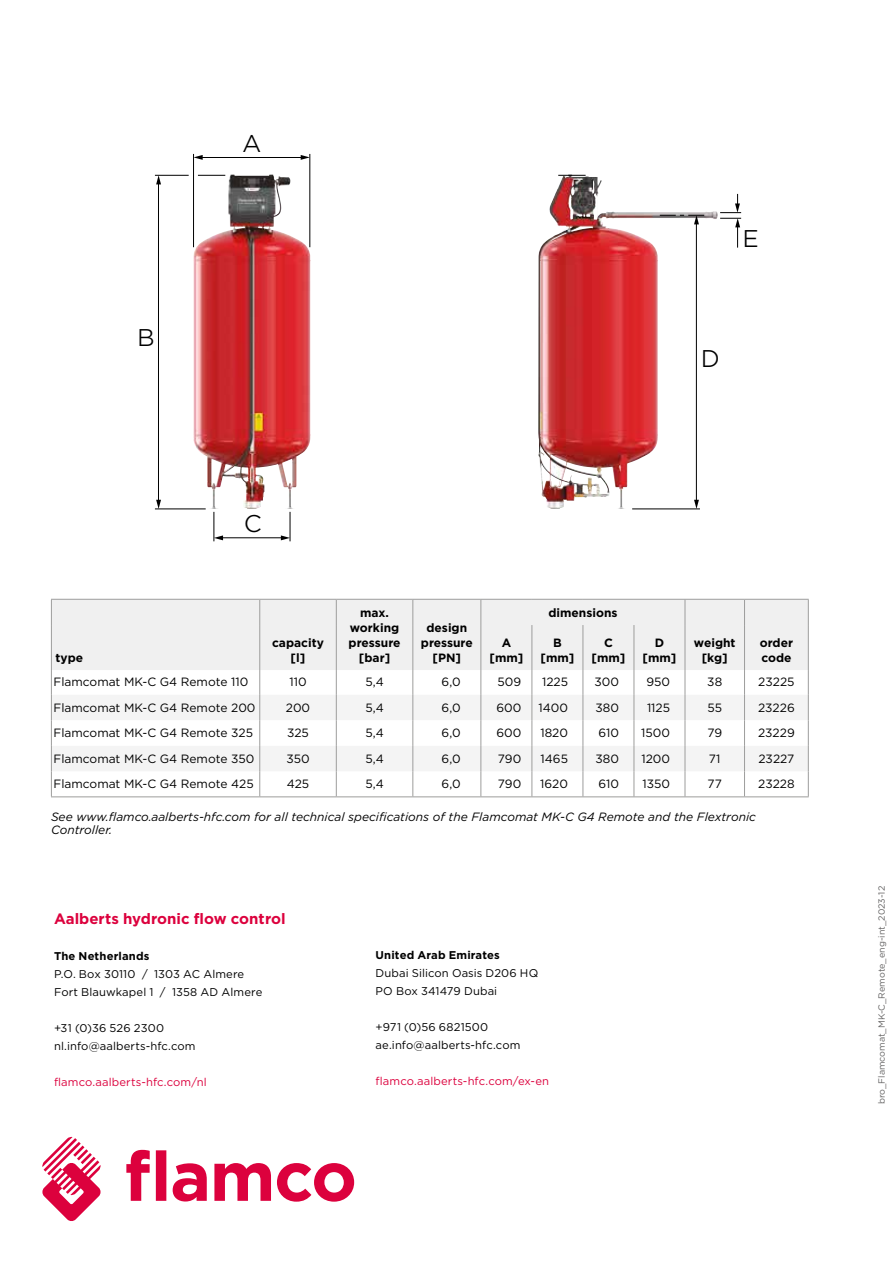
<style>
.page{position:relative;width:893px;height:1263px;background:#fff}
.page>*{position:absolute;margin:0;border:0;box-sizing:border-box;transform-origin:0 0}
.t1{font:23.25px "Gotham Office";color:#000}
.t2{font:700 15px "Gotham";color:#dc013d}
.t3{font:12px "Gotham";color:#000}
.t4{font:italic 12px/13.5px "Gotham";color:#000}
.t5{font:700 12px/15px "Gotham";color:#000;text-align:center}
.t6{font:11.25px/18px "Gotham";letter-spacing:.01em;color:#000}
.t7{font:11.25px "Gotham";letter-spacing:.01em;color:#dc013d}
.t8{font:700 11.25px "Gotham";letter-spacing:.01em;color:#000}
.t9{font:9px "Gotham";color:#646363}
</style>
<div class="page">
<div style="left:52px;top:600px;width:756px;height:70px;background:#f0f0f0"></div>
<hr style="left:51px;top:599px;width:209px;height:1px;background:#9d9d9c">
<svg style="left:51px;top:600px;width:1px;height:25px"></svg>
<hr style="left:260px;top:599px;width:76px;height:1px;background:#9d9d9c">
<svg style="left:259px;top:600px;width:1px;height:25px"></svg>
<hr style="left:336px;top:599px;width:77px;height:1px;background:#9d9d9c">
<svg style="left:336px;top:600px;width:1px;height:25px"></svg>
<hr style="left:413px;top:599px;width:68px;height:1px;background:#9d9d9c">
<svg style="left:412px;top:600px;width:1px;height:25px"></svg>
<hr style="left:51px;top:625px;width:1px;height:45px;background:#9d9d9c">
<hr style="left:259px;top:625px;width:1px;height:45px;background:#9d9d9c">
<hr style="left:336px;top:625px;width:1px;height:45px;background:#9d9d9c">
<hr style="left:412px;top:625px;width:1px;height:45px;background:#9d9d9c">
<hr style="left:481px;top:599px;width:51px;height:1px;background:#9d9d9c">
<svg style="left:480px;top:600px;width:1px;height:25px"></svg>
<hr style="left:532px;top:599px;width:51px;height:1px;background:#9d9d9c">
<hr style="left:583px;top:599px;width:51px;height:1px;background:#9d9d9c">
<hr style="left:634px;top:599px;width:51px;height:1px;background:#9d9d9c">
<hr style="left:685px;top:599px;width:59px;height:1px;background:#9d9d9c">
<svg style="left:685px;top:600px;width:1px;height:25px"></svg>
<hr style="left:744px;top:599px;width:65px;height:1px;background:#9d9d9c">
<svg style="left:744px;top:600px;width:1px;height:25px"></svg>
<svg style="left:808px;top:600px;width:1px;height:25px"></svg>
<hr style="left:744px;top:625px;width:1px;height:45px;background:#9d9d9c">
<hr style="left:808px;top:625px;width:1px;height:45px;background:#9d9d9c">
<hr style="left:480px;top:625px;width:1px;height:45px;background:#9d9d9c">
<hr style="left:531px;top:625px;width:1px;height:45px;background:#9d9d9c">
<hr style="left:583px;top:625px;width:1px;height:45px;background:#9d9d9c">
<hr style="left:634px;top:625px;width:1px;height:45px;background:#9d9d9c">
<hr style="left:685px;top:625px;width:1px;height:45px;background:#9d9d9c">
<svg style="left:51px;top:670px;width:758px;height:126px"></svg>
<hr style="left:51px;top:796px;width:209px;height:1px;background:#9d9d9c">
<hr style="left:260px;top:796px;width:76px;height:1px;background:#9d9d9c">
<hr style="left:336px;top:796px;width:77px;height:1px;background:#9d9d9c">
<hr style="left:413px;top:796px;width:68px;height:1px;background:#9d9d9c">
<hr style="left:481px;top:796px;width:51px;height:1px;background:#9d9d9c">
<hr style="left:532px;top:796px;width:51px;height:1px;background:#9d9d9c">
<hr style="left:583px;top:796px;width:51px;height:1px;background:#9d9d9c">
<hr style="left:634px;top:796px;width:51px;height:1px;background:#9d9d9c">
<hr style="left:685px;top:796px;width:59px;height:1px;background:#9d9d9c">
<hr style="left:744px;top:796px;width:65px;height:1px;background:#9d9d9c">
<img style="left:193px;top:175px;width:118px;height:334px">
<hr style="left:221px;top:537px;width:62px;height:1px;background:#000">
<hr style="left:201px;top:157px;width:101px;height:1px;background:#000">
<svg style="left:194px;top:155px;width:9px;height:5px"></svg>
<svg style="left:301px;top:155px;width:9px;height:5px"></svg>
<hr style="left:158px;top:183px;width:1px;height:318px;background:#000">
<svg style="left:156px;top:176px;width:5px;height:8px"></svg>
<svg style="left:156px;top:500px;width:5px;height:9px"></svg>
<svg style="left:281px;top:512px;width:10px;height:29px"></svg>
<svg style="left:214px;top:512px;width:9px;height:29px"></svg>
<hr style="left:193px;top:154px;width:1px;height:93px;background:#000">
<hr style="left:310px;top:154px;width:1px;height:93px;background:#000">
<hr style="left:155px;top:175px;width:34px;height:1px;background:#000">
<svg style="left:198px;top:175px;width:27px;height:1px"></svg>
<hr style="left:155px;top:509px;width:51px;height:1px;background:#000">
<img style="left:538px;top:176px;width:169px;height:333px">
<hr style="left:696px;top:223px;width:1px;height:278px;background:#000">
<svg style="left:694px;top:500px;width:5px;height:9px"></svg>
<svg style="left:720px;top:194px;width:21px;height:54px"></svg>
<svg style="left:660px;top:215px;width:44px;height:9px"></svg>
<svg style="left:558px;top:175px;width:28px;height:1px"></svg>
<hr style="left:632px;top:509px;width:68px;height:1px;background:#000">
<svg style="left:126px;top:1150px;width:40px;height:51px"></svg>
<svg style="left:173px;top:1163px;width:34px;height:38px"></svg>
<svg style="left:214px;top:1163px;width:57px;height:38px"></svg>
<svg style="left:277px;top:1163px;width:77px;height:39px"></svg>
<svg style="left:42px;top:1137px;width:59px;height:84px"></svg>
<h1 class="t1" style="left:137px;top:322px;width:19px">B</h1>
<p class="t5" style="left:56px;top:649px;width:29px">type</p>
<h1 class="t1" style="left:242px;top:128px;width:21px">A</h1>
<h1 class="t1" style="left:742px;top:223px;width:18px">E</h1>
<h1 class="t1" style="left:701px;top:343px;width:21px">D</h1>
<h1 class="t1" style="left:244px;top:508px;width:20px">C</h1>
<p class="t5" style="left:272px;top:634px;width:53px">capacity [l]</p>
<p class="t5" style="left:349px;top:604px;width:53px">max. working pressure [bar]</p>
<p class="t5" style="left:421px;top:619px;width:53px">design pressure [PN]</p>
<p class="t5" style="left:548px;top:604px;width:71px">dimensions</p>
<p class="t5" style="left:489px;top:634px;width:35px">A [mm]</p>
<p class="t5" style="left:540px;top:634px;width:35px">B [mm]</p>
<p class="t5" style="left:591px;top:634px;width:35px">C [mm]</p>
<p class="t5" style="left:642px;top:634px;width:35px">D [mm]</p>
<p class="t5" style="left:694px;top:634px;width:43px">weight [kg]</p>
<p class="t5" style="left:760px;top:634px;width:35px;text-align:left">order code</p>
<p class="t3" style="left:54px;top:675px;width:196px">Flamcomat MK-C G4 Remote 110</p>
<p class="t3" style="left:289px;top:675px;width:19px">110</p>
<p class="t3" style="left:365px;top:675px;width:20px">5,4</p>
<p class="t3" style="left:442px;top:675px;width:21px">6,0</p>
<p class="t3" style="left:498px;top:675px;width:25px">509</p>
<p class="t3" style="left:542px;top:675px;width:28px">1225</p>
<p class="t3" style="left:595px;top:675px;width:26px">300</p>
<p class="t3" style="left:646px;top:675px;width:25px">950</p>
<p class="t3" style="left:707px;top:675px;width:16px">38</p>
<p class="t3" style="left:758px;top:675px;width:38px">23225</p>
<p class="t3" style="left:54px;top:701px;width:203px">Flamcomat MK-C G4 Remote 200</p>
<p class="t3" style="left:286px;top:701px;width:26px">200</p>
<p class="t3" style="left:365px;top:701px;width:20px">5,4</p>
<p class="t3" style="left:442px;top:701px;width:21px">6,0</p>
<p class="t3" style="left:496px;top:701px;width:26px">600</p>
<p class="t3" style="left:539px;top:701px;width:31px">1400</p>
<p class="t3" style="left:596px;top:701px;width:25px">380</p>
<p class="t3" style="left:647px;top:701px;width:25px">1125</p>
<p class="t3" style="left:707px;top:701px;width:16px">55</p>
<p class="t3" style="left:758px;top:701px;width:38px">23226</p>
<p class="t3" style="left:54px;top:726px;width:201px">Flamcomat MK-C G4 Remote 325</p>
<p class="t3" style="left:287px;top:726px;width:23px">325</p>
<p class="t3" style="left:365px;top:726px;width:20px">5,4</p>
<p class="t3" style="left:442px;top:726px;width:21px">6,0</p>
<p class="t3" style="left:496px;top:726px;width:26px">600</p>
<p class="t3" style="left:540px;top:726px;width:29px">1820</p>
<p class="t3" style="left:599px;top:726px;width:22px">610</p>
<p class="t3" style="left:641px;top:726px;width:30px">1500</p>
<p class="t3" style="left:707px;top:726px;width:16px">79</p>
<p class="t3" style="left:758px;top:726px;width:38px">23229</p>
<p class="t3" style="left:54px;top:752px;width:202px">Flamcomat MK-C G4 Remote 350</p>
<p class="t3" style="left:286px;top:752px;width:25px">350</p>
<p class="t3" style="left:365px;top:752px;width:20px">5,4</p>
<p class="t3" style="left:442px;top:752px;width:21px">6,0</p>
<p class="t3" style="left:498px;top:752px;width:25px">790</p>
<p class="t3" style="left:541px;top:752px;width:29px">1465</p>
<p class="t3" style="left:596px;top:752px;width:25px">380</p>
<p class="t3" style="left:641px;top:752px;width:30px">1200</p>
<p class="t3" style="left:709px;top:752px;width:13px">71</p>
<p class="t3" style="left:758px;top:752px;width:37px">23227</p>
<p class="t3" style="left:54px;top:778px;width:202px">Flamcomat MK-C G4 Remote 425</p>
<p class="t3" style="left:287px;top:778px;width:24px">425</p>
<p class="t3" style="left:365px;top:778px;width:20px">5,4</p>
<p class="t3" style="left:442px;top:778px;width:21px">6,0</p>
<p class="t3" style="left:498px;top:778px;width:25px">790</p>
<p class="t3" style="left:540px;top:778px;width:29px">1620</p>
<p class="t3" style="left:599px;top:778px;width:22px">610</p>
<p class="t3" style="left:643px;top:778px;width:29px">1350</p>
<p class="t3" style="left:708px;top:778px;width:16px">77</p>
<p class="t3" style="left:758px;top:778px;width:38px">23228</p>
<p class="t4" style="left:51px;top:810px;width:706px">See www.flamco.aalberts-hfc.com for all technical specifications of the Flamcomat MK-C G4 Remote and the Flextronic<br>Controller.</p>
<p class="t2" style="left:54px;top:910px;width:233px">Aalberts hydronic flow control</p>
<p class="t8" style="left:54px;top:949px;width:97px">The Netherlands</p>
<p class="t6" style="left:54px;top:965px;width:210px">P.O. Box 30110 / 1303 AC Almere<br>Fort Blauwkapel 1 / 1358 AD Almere</p>
<p class="t6" style="left:54px;top:1019px;width:143px">+31 (0)36 526 2300 nl.info@aalberts-hfc.com</p>
<p class="t7" style="left:54px;top:1076px;width:154px">flamco.aalberts-hfc.com/nl</p>
<p class="t8" style="left:376px;top:948px;width:126px">United Arab Emirates</p>
<p class="t6" style="left:376px;top:963px;width:164px">Dubai Silicon Oasis D206 HQ<br>PO Box 341479 Dubai</p>
<p class="t6" style="left:376px;top:1017px;width:146px">+971 (0)56 6821500 ae.info@aalberts-hfc.com</p>
<p class="t7" style="left:376px;top:1074px;width:175px">flamco.aalberts-hfc.com/ex-en</p>
<p class="t9" style="left:876px;top:1104px;width:220px;rotate:-90deg">bro_Flamcomat_MK-C_Remote_eng-int_2023-12</p>
</div>
